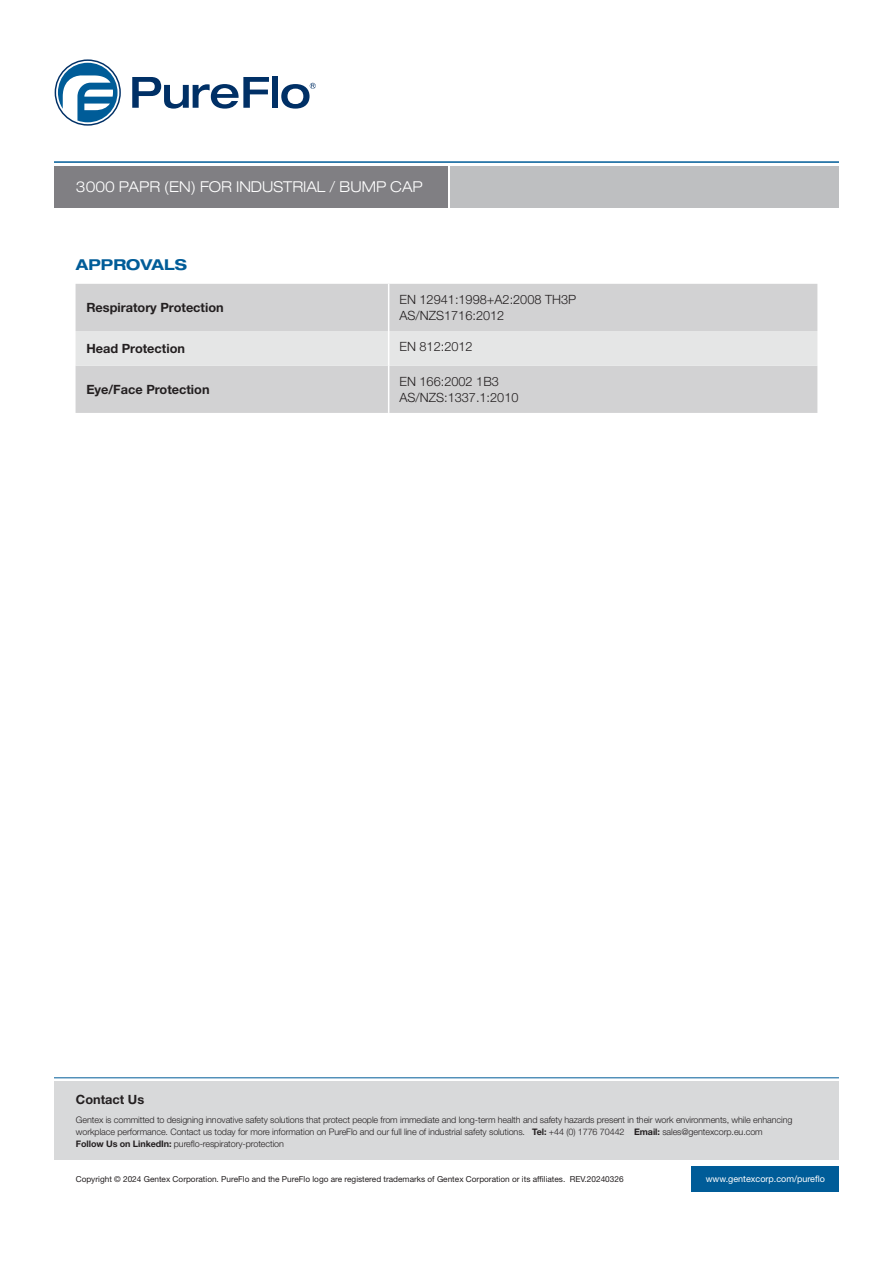
<style>
.page{position:relative;width:893px;height:1263px;background:#fff}
.page>*{position:absolute;margin:0;border:0;box-sizing:border-box;transform-origin:0 0}
.t1{font:300 expanded 15px "Helvetica Neue LT Std";color:#fff}
.t2{font:700 expanded 15px "Helvetica Neue LT Std";color:#005c98}
.End_Notes{font:300 12.75px "Helvetica Neue LT Std";color:#231f20}
.End_Notes-2{font:700 12.75px "Helvetica Neue LT Std";color:#231f20}
.Contact_Us_Copy{font:700 12.75px "Helvetica Neue LT Std";color:#231f20}
.Contact_Us_Copy-2{font:300 9px/12px "Helvetica Neue LT Std";letter-spacing:-.01em;color:#231f20}
.t3{font:9px "Helvetica Neue LT Std";color:#fff}
.t4{font:8.25px "Helvetica Neue LT Std";color:#231f20}
.s1{font-weight:700}
</style>
<div class="page">
<div style="left:54px;top:1081px;width:785px;height:79px;background:#d8d9da"></div>
<hr style="left:54px;top:1077px;width:785px;height:1px;background:#005c98">
<div style="left:54px;top:166px;width:394px;height:42px;background:#807f83"></div>
<div style="left:451px;top:166px;width:388px;height:42px;background:#bebfc1"></div>
<hr style="left:54px;top:161px;width:785px;height:2px;background:#005c98">
<div style="left:692px;top:1166px;width:147px;height:25px;background:#005c98"></div>
<div style="left:76px;top:284px;width:741px;height:129px;background:#d2d2d3"></div>
<div style="left:76px;top:331px;width:741px;height:35px;background:#e5e6e6"></div>
<hr style="left:388px;top:284px;width:1px;height:47px;background:#fff">
<hr style="left:388px;top:331px;width:1px;height:35px;background:#fff">
<hr style="left:388px;top:366px;width:1px;height:47px;background:#fff">
<div style="left:55px;top:59px;width:66px;height:67px;border:1px solid #003066;border-radius:50%"></div>
<svg style="left:58px;top:63px;width:60px;height:59px"></svg>
<svg style="left:132px;top:77px;width:137px;height:32px"></svg>
<div style="left:272px;top:76px;width:6px;height:32px;background:#003066"></div>
<svg style="left:281px;top:83px;width:35px;height:26px"></svg>
<p class="t1" style="left:76px;top:178px;width:348px">3000 PAPR (EN) FOR INDUSTRIAL / BUMP CAP</p>
<p class="t2" style="left:76px;top:256px;width:113px">APPROVALS</p>
<p class="End_Notes-2" style="left:86px;top:299px;width:139px">Respiratory Protection</p>
<p class="End_Notes" style="left:399px;top:291px;width:178px">EN 12941:1998+A2:2008 TH3P</p>
<p class="End_Notes" style="left:399px;top:308px;width:106px">AS/NZS1716:2012</p>
<p class="End_Notes-2" style="left:86px;top:340px;width:100px">Head Protection</p>
<p class="End_Notes" style="left:399px;top:339px;width:75px">EN 812:2012</p>
<p class="End_Notes-2" style="left:86px;top:381px;width:125px">Eye/Face Protection</p>
<p class="End_Notes" style="left:399px;top:373px;width:101px">EN 166:2002 1B3</p>
<p class="End_Notes" style="left:399px;top:390px;width:121px">AS/NZS:1337.1:2010</p>
<p class="Contact_Us_Copy" style="left:76px;top:1091px;width:70px">Contact Us</p>
<p class="Contact_Us_Copy-2" style="left:76px;top:1113px;width:718px">Gentex is committed to designing innovative safety solutions that protect people from immediate and long-term health and safety hazards present in their work environments, while enhancing workplace performance. Contact us today for more information on PureFlo and our full line of industrial safety solutions. <span class="s1">Tel:</span> +44 (0) 1776 70442 <span class="s1">Email:</span> sales@gentexcorp.eu.com<br><span class="s1">Follow Us on LinkedIn:</span> pureflo-respiratory-protection</p>
<p class="t4" style="left:76px;top:1174px;width:549px">Copyright © 2024 Gentex Corporation. PureFlo and the PureFlo logo are registered trademarks of Gentex Corporation or its affiliates. REV.20240326</p>
<p class="t3" style="left:706px;top:1173px;width:121px">www.gentexcorp.com/pureflo</p>
</div>
